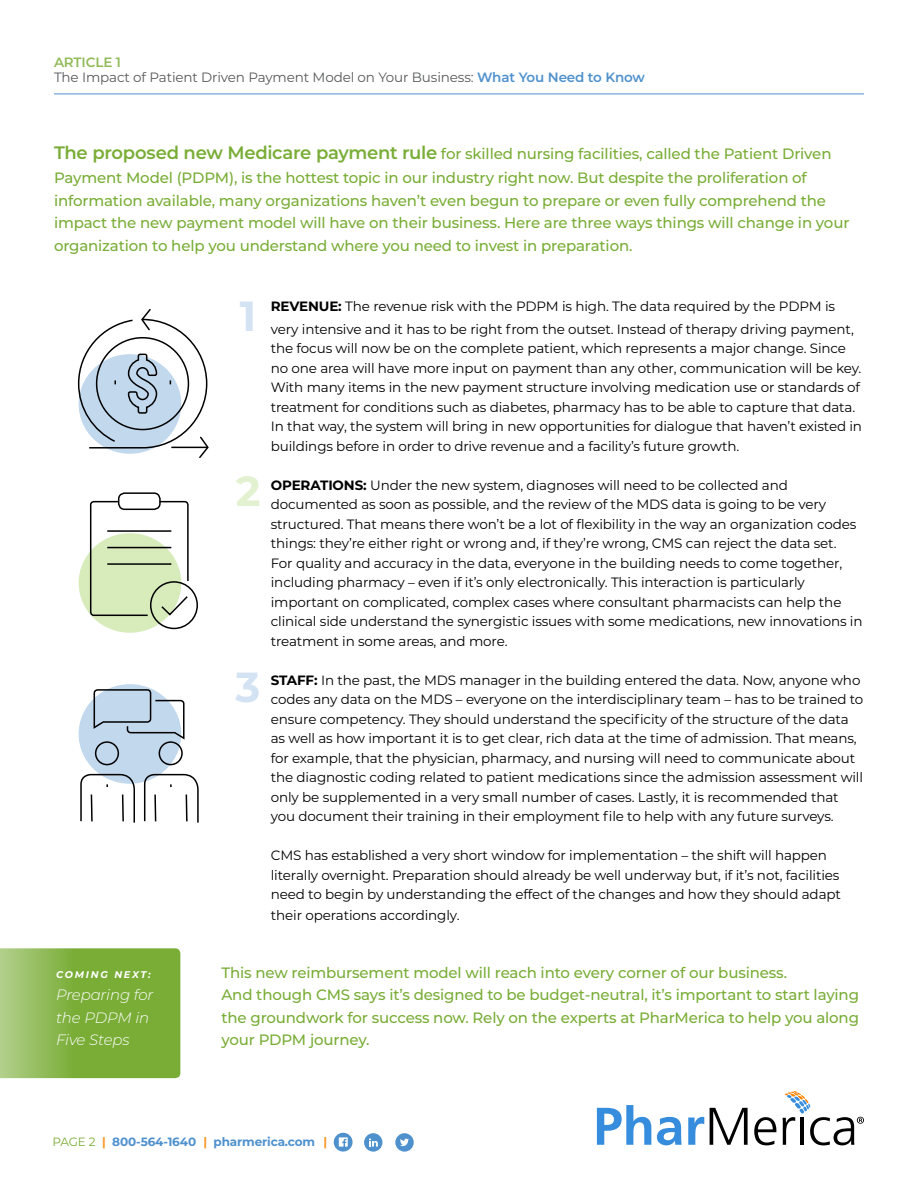
<style>
.page{position:relative;width:918px;height:1188px;background:#fff}
.page>*{position:absolute;margin:0;border:0;box-sizing:border-box;transform-origin:0 0}
.t1{font:700 42px "Montserrat";color:#d3e3f3}
.t2{font:700 42px "Montserrat";color:#e2f1cf}
.t3{font:500 15px/22.5px "Montserrat";letter-spacing:-.01em;color:#79ad36}
.t4{font:italic 300 15px/22.5px "Montserrat";letter-spacing:-.01em;color:#fff}
.t5{font:13.5px/19.5px "Montserrat";letter-spacing:-.01em;color:#000}
.t6{font:13.5px/15px "Montserrat";letter-spacing:-.01em;color:#58595b}
.t7{font:700 12px "Montserrat";letter-spacing:-.01em;color:#4f91cd}
.t8{font:italic 700 9.75px "Montserrat";letter-spacing:.18em;color:#fff}
.s1{font-weight:600;color:#91ba58}
.s2{font-weight:600;color:#4f91cd}
.s3{font-weight:600;font-size:18px}
.s4{font-weight:700}
.s5{font-weight:400;color:#79ad36}
.s6{color:#f89828}
</style>
<div class="page">
<svg style="left:597px;top:1105px;width:54px;height:40px"></svg>
<svg style="left:657px;top:1117px;width:25px;height:28px"></svg>
<svg style="left:688px;top:1117px;width:16px;height:28px"></svg>
<svg style="left:710px;top:1108px;width:38px;height:37px"></svg>
<svg style="left:754px;top:1117px;width:22px;height:28px"></svg>
<svg style="left:783px;top:1091px;width:81px;height:54px"></svg>
<div style="left:395px;top:1133px;width:19px;height:19px;background:#4f91cd;border-radius:50%"></div>
<svg style="left:400px;top:1139px;width:9px;height:7px"></svg>
<div style="left:364px;top:1133px;width:18px;height:19px;background:#4f91cd;border-radius:50%"></div>
<svg style="left:369px;top:1138px;width:9px;height:9px"></svg>
<svg style="left:334px;top:1133px;width:19px;height:19px"></svg>
<svg style="left:77px;top:309px;width:132px;height:149px"></svg>
<div style="left:79px;top:533px;width:102px;height:100px;background:#d7ebbb;border-radius:50%"></div>
<svg style="left:89px;top:500px;width:60px;height:117px"></svg>
<div style="left:118px;top:492px;width:43px;height:18px;border:2px solid #000;border-radius:6px"></div>
<hr style="left:107px;top:530px;width:64px;height:2px;background:#000">
<hr style="left:107px;top:547px;width:64px;height:1px;background:#000">
<hr style="left:107px;top:563px;width:64px;height:2px;background:#000">
<div style="left:150px;top:581px;width:48px;height:48px;border:2px solid #000;border-radius:50%"></div>
<svg style="left:161px;top:595px;width:27px;height:22px"></svg>
<svg style="left:158px;top:500px;width:31px;height:82px"></svg>
<div style="left:79px;top:684px;width:102px;height:100px;background:#c1d8ed;border-radius:50%"></div>
<div style="left:95px;top:741px;width:24px;height:24px;border:2px solid #000;border-radius:50%"></div>
<svg style="left:80px;top:773px;width:56px;height:50px"></svg>
<div style="left:159px;top:741px;width:24px;height:24px;border:2px solid #000;border-radius:50%"></div>
<svg style="left:143px;top:773px;width:56px;height:50px"></svg>
<svg style="left:93px;top:688px;width:92px;height:53px"></svg>
<svg style="left:0;top:948px;width:180px;height:130px;background:#85b449"></svg>
<hr style="left:54px;top:94px;width:810px;height:1px;background:#4f91cd">
<p class="t6" style="left:54px;top:54px;width:592px"><span class="s1">ARTICLE 1<br></span>The Impact of Patient Driven Payment Model on Your Business: <span class="s2">What You Need to Know</span></p>
<p class="t3" style="left:54px;top:141px;width:779px;line-height:24px"><span class="s3">The proposed new Medicare payment rule</span> for skilled nursing facilities, called the Patient Driven<br>Payment Model (PDPM), is the hottest topic in our industry right now. But despite the proliferation of</p>
<p class="t3" style="left:54px;top:189px;width:797px">information available, many organizations haven’t even begun to prepare or even fully comprehend the impact the new payment model will have on their business. Here are three ways things will change in your organization to help you understand where you need to invest in preparation.</p>
<p class="t8" style="left:56px;top:967px;width:96px">COMING NEXT:</p>
<p class="t4" style="left:56px;top:983px;width:99px">Preparing for the PDPM in<br>Five Steps</p>
<h1 class="t1" style="left:240px;top:286px;width:18px">1</h1>
<h1 class="t2" style="left:236px;top:461px;width:26px">2</h1>
<h1 class="t1" style="left:236px;top:656px;width:26px">3</h1>
<p class="t5" style="left:271px;top:295px;width:585px;line-height:22.5px"><span class="s4">REVENUE:</span> The revenue risk with the PDPM is high. The data required by the PDPM is very intensive and it has to be right from the outset. Instead of therapy driving payment,</p>
<p class="t5" style="left:271px;top:338px;width:593px">the focus will now be on the complete patient, which represents a major change. Since no one area will have more input on payment than any other, communication will be key.<br>With many items in the new payment structure involving medication use or standards of treatment for conditions such as diabetes, pharmacy has to be able to capture that data.<br>In that way, the system will bring in new opportunities for dialogue that haven’t existed in buildings before in order to drive revenue and a facility’s future growth.</p>
<p class="t5" style="left:271px;top:475px;width:593px"><span class="s4">OPERATIONS:</span> Under the new system, diagnoses will need to be collected and documented as soon as possible, and the review of the MDS data is going to be very structured. That means there won’t be a lot of flexibility in the way an organization codes things: they’re either right or wrong and, if they’re wrong, CMS can reject the data set.<br>For quality and accuracy in the data, everyone in the building needs to come together, including pharmacy – even if it’s only electronically. This interaction is particularly important on complicated, complex cases where consultant pharmacists can help the clinical side understand the synergistic issues with some medications, new innovations in treatment in some areas, and more.</p>
<p class="t5" style="left:271px;top:670px;width:594px"><span class="s4">STAFF:</span> In the past, the MDS manager in the building entered the data. Now, anyone who codes any data on the MDS – everyone on the interdisciplinary team – has to be trained to ensure competency. They should understand the specificity of the structure of the data as well as how important it is to get clear, rich data at the time of admission. That means, for example, that the physician, pharmacy, and nursing will need to communicate about the diagnostic coding related to patient medications since the admission assessment will only be supplemented in a very small number of cases. Lastly, it is recommended that you document their training in their employment file to help with any future surveys.</p>
<p class="t5" style="left:271px;top:845px;width:572px">CMS has established a very short window for implementation – the shift will happen literally overnight. Preparation should already be well underway but, if it’s not, facilities need to begin by understanding the effect of the changes and how they should adapt</p>
<p class="t5" style="left:271px;top:905px;width:190px">their operations accordingly.</p>
<p class="t3" style="left:221px;top:961px;width:639px">This new reimbursement model will reach into every corner of our business.<br>And though CMS says it’s designed to be budget-neutral, it’s important to start laying the groundwork for success now. Rely on the experts at PharMerica to help you along your PDPM journey.</p>
<p class="t7" style="left:52px;top:1133px;width:276px"><span class="s5">PAGE 2</span> <span class="s6">|</span> 800-564-1640 <span class="s6">|</span> pharmerica.com <span class="s6">|</span></p>
</div>
